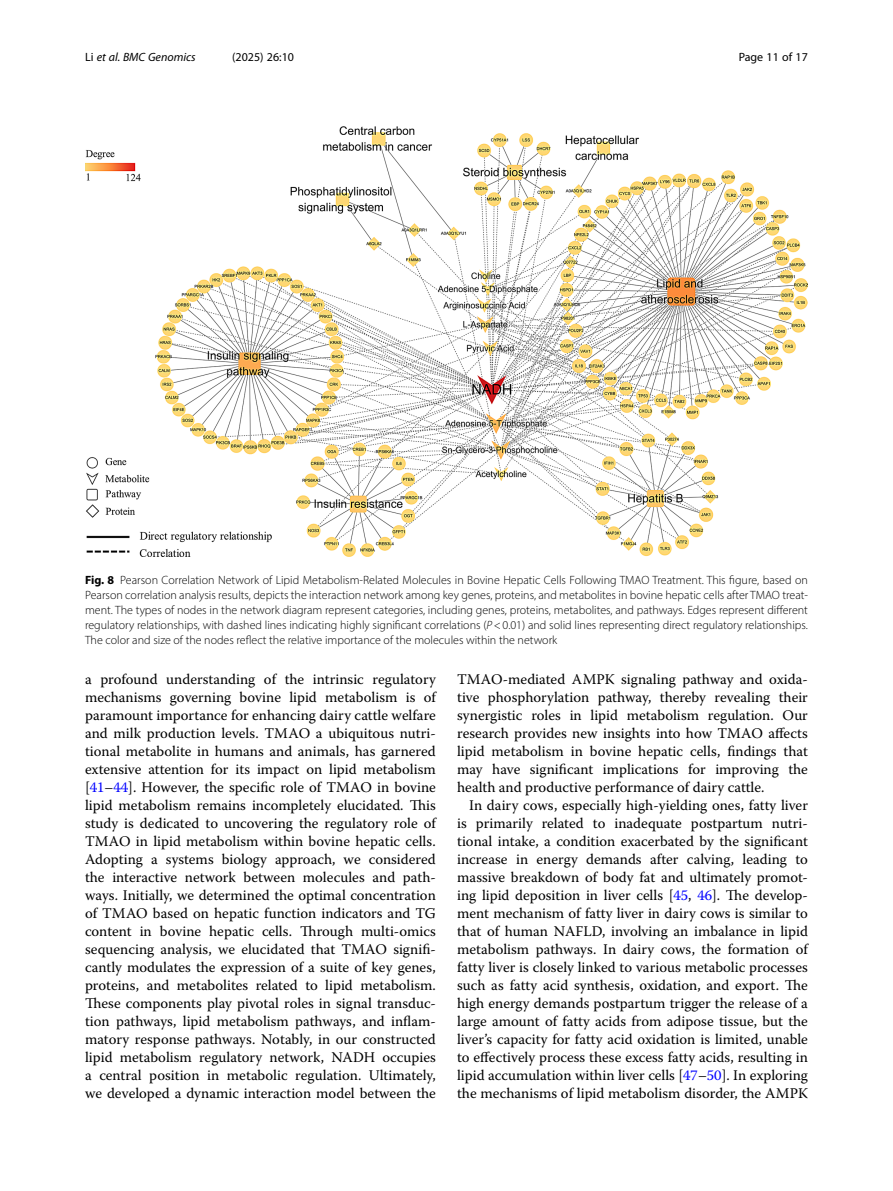
<style>
.page{position:relative;width:893px;height:1191px;background:#fff}
.page>*{position:absolute;margin:0;border:0;box-sizing:border-box;transform-origin:0 0}
.Body_Text{font:14.7px/18px "Warnock Pro";color:#000;text-align:justify}
.Body_Text_Indent{font:14.7px/18px "Warnock Pro";color:#000;text-align:justify}
.Figure_Caption{font:300 12px/15px "Myriad Pro";color:#000;text-align:justify}
.t1{font:12px "Myriad Pro";color:#000}
.t2{font:italic 12px "Myriad Pro";color:#000}
.s1{font-style:normal}
.s2{font-weight:700}
.s3{font-style:italic}
.s4{color:#00f}
</style>
<div class="page">
<img style="left:85px;top:126px;width:723px;height:430px">
<p class="t2" style="left:85px;top:50px;width:112px"><span class="s1">Li</span> et al. BMC Genomics</p>
<p class="t1" style="left:232px;top:50px;width:63px">(2025) 26:10</p>
<p class="t1" style="left:739px;top:50px;width:71px">Page 11 of 17</p>
<p class="Figure_Caption" style="left:85px;top:572px;width:724px"><span class="s2">Fig. 8</span> Pearson Correlation Network of Lipid Metabolism-Related Molecules in Bovine Hepatic Cells Following TMAO Treatment. This figure, based on Pearson correlation analysis results, depicts the interaction network among key genes, proteins, and metabolites in bovine hepatic cells after TMAO treat&shy;ment. The types of nodes in the network diagram represent categories, including genes, proteins, metabolites, and pathways. Edges represent different regulatory relationships, with dashed lines indicating highly significant correlations (<span class="s3">P</span>&lt;0.01) and solid lines representing direct regulatory relationships.<br>The color and size of the nodes reflect the relative importance of the molecules within the network</p>
<p class="Body_Text" style="left:85px;top:670px;width:352px">a profound understanding of the intrinsic regulatory mechanisms governing bovine lipid metabolism is of paramount importance for enhancing dairy cattle welfare and milk production levels. TMAO a ubiquitous nutri&shy;tional metabolite in humans and animals, has garnered extensive attention for its impact on lipid metabolism [<span class="s4">41</span>–<span class="s4">44</span>]. However, the specific role of TMAO in bovine lipid metabolism remains incompletely elucidated. This study is dedicated to uncovering the regulatory role of TMAO in lipid metabolism within bovine hepatic cells.<br>Adopting a systems biology approach, we considered the interactive network between molecules and path&shy;ways. Initially, we determined the optimal concentration of TMAO based on hepatic function indicators and TG content in bovine hepatic cells. Through multi-omics sequencing analysis, we elucidated that TMAO signifi&shy;cantly modulates the expression of a suite of key genes, proteins, and metabolites related to lipid metabolism.<br>These components play pivotal roles in signal transduc&shy;tion pathways, lipid metabolism pathways, and inflam&shy;matory response pathways. Notably, in our constructed lipid metabolism regulatory network, NADH occupies a central position in metabolic regulation. Ultimately, we developed a dynamic interaction model between the</p>
<p class="Body_Text" style="left:457px;top:670px;width:352px">TMAO-mediated AMPK signaling pathway and oxida&shy;tive phosphorylation pathway, thereby revealing their synergistic roles in lipid metabolism regulation. Our research provides new insights into how TMAO affects lipid metabolism in bovine hepatic cells, findings that may have significant implications for improving the health and productive performance of dairy cattle.</p>
<p class="Body_Text_Indent" style="left:457px;top:796px;width:352px;text-indent:12px">In dairy cows, especially high-yielding ones, fatty liver is primarily related to inadequate postpartum nutri&shy;tional intake, a condition exacerbated by the significant increase in energy demands after calving, leading to massive breakdown of body fat and ultimately promot&shy;ing lipid deposition in liver cells [<span class="s4">45</span>, <span class="s4">46</span>]. The develop&shy;ment mechanism of fatty liver in dairy cows is similar to that of human NAFLD, involving an imbalance in lipid metabolism pathways. In dairy cows, the formation of fatty liver is closely linked to various metabolic processes such as fatty acid synthesis, oxidation, and export. The high energy demands postpartum trigger the release of a large amount of fatty acids from adipose tissue, but the liver’s capacity for fatty acid oxidation is limited, unable to effectively process these excess fatty acids, resulting in lipid accumulation within liver cells [<span class="s4">47</span>–<span class="s4">50</span>]. In exploring the mechanisms of lipid metabolism disorder, the AMPK</p>
</div>
